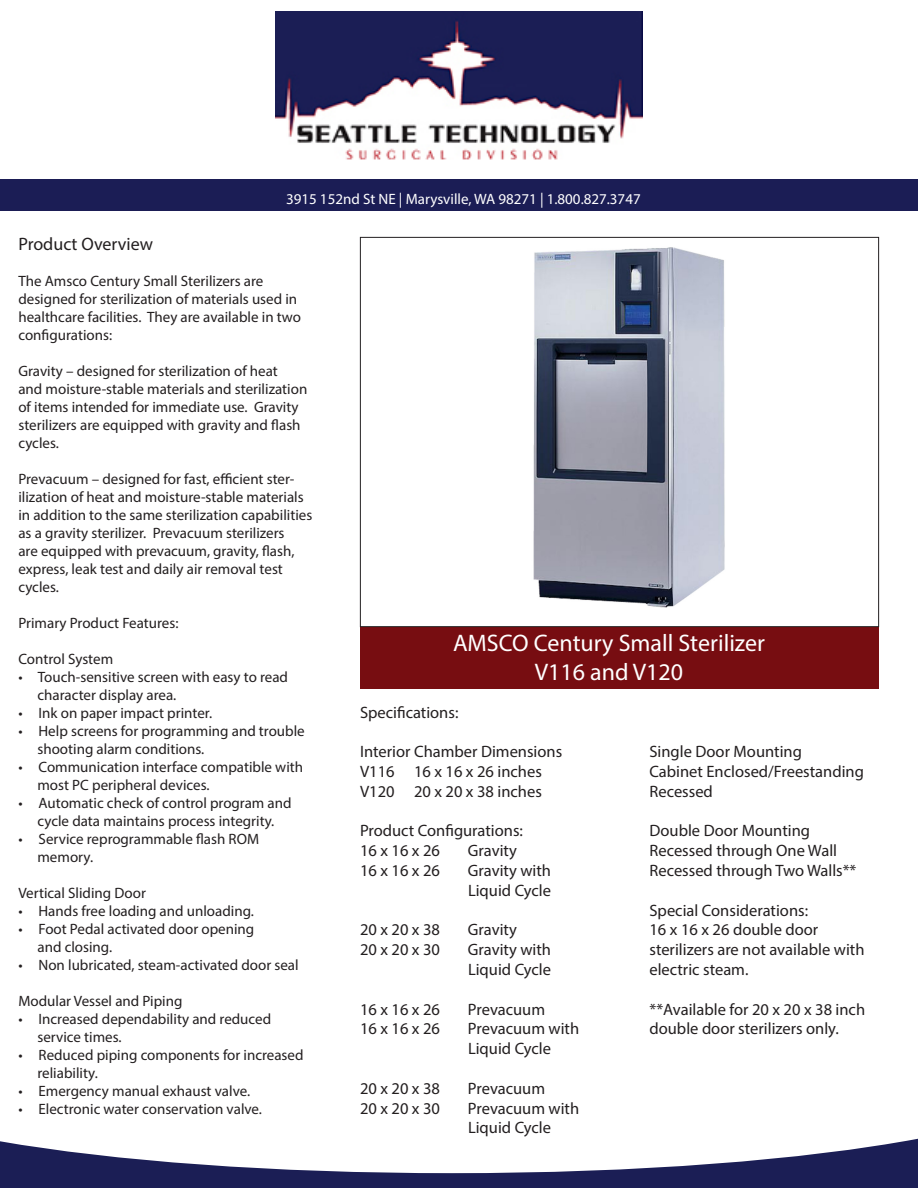
<style>
.page{position:relative;width:918px;height:1188px;background:#fff}
.page>*{position:absolute;margin:0;border:0;box-sizing:border-box;transform-origin:0 0}
.t1{font:24px "Myriad Pro";color:#fff}
.t2{font:18px "Myriad Pro";color:#231f20}
.t3{font:16.5px/19.8px "Myriad Pro";color:#231f20}
.t4{font:15px/18px "Myriad Pro";color:#231f20}
.t5{font:15px "Myriad Pro";color:#fff}
</style>
<div class="page">
<div style="left:360px;top:627px;width:519px;height:61px;background:#770d11"></div>
<svg style="left:0;top:1139px;width:918px;height:49px;fill:#1b1e55"></svg>
<div style="left:0;top:179px;width:918px;height:32px;background:#1b1d55"></div>
<img style="left:533px;top:247px;width:192px;height:361px">
<img style="left:275px;top:12px;width:368px;height:148px">
<p class="t5" style="left:286px;top:190px;width:356px">3915 152nd St NE | Marysville, WA 98271 | 1.800.827.3747</p>
<p class="t2" style="left:18px;top:233px;width:136px">Product Overview</p>
<p class="t4" style="left:18px;top:272px;width:284px">The Amsco Century Small Sterilizers are designed for sterilization of materials used in healthcare facilities. They are available in two configurations:</p>
<p class="t4" style="left:18px;top:362px;width:290px">Gravity – designed for sterilization of heat<br>and moisture-stable materials and sterilization of items intended for immediate use. Gravity sterilizers are equipped with gravity and flash cycles.</p>
<p class="t4" style="left:18px;top:470px;width:295px">Prevacuum – designed for fast, efficient ster&shy;ilization of heat and moisture-stable materials in addition to the same sterilization capabilities as a gravity sterilizer. Prevacuum sterilizers<br>are equipped with prevacuum, gravity, flash, express, leak test and daily air removal test cycles.</p>
<p class="t4" style="left:18px;top:614px;width:162px">Primary Product Features:</p>
<p class="t4" style="left:18px;top:650px;width:96px">Control System</p>
<p class="t4" style="left:37px;top:668px;width:252px;text-indent:-19px">• Touch-sensitive screen with easy to read character display area.</p>
<p class="t4" style="left:18px;top:704px;width:195px">• Ink on paper impact printer.</p>
<p class="t4" style="left:37px;top:722px;width:269px;text-indent:-19px">• Help screens for programming and trouble shooting alarm conditions.</p>
<p class="t4" style="left:37px;top:758px;width:267px;text-indent:-19px">• Communication interface compatible with most PC peripheral devices.</p>
<p class="t4" style="left:18px;top:794px;width:275px;text-align:center">• Automatic check of control program and cycle data maintains process integrity.</p>
<p class="t4" style="left:37px;top:830px;width:223px;text-indent:-19px">• Service reprogrammable flash ROM memory.</p>
<p class="t4" style="left:18px;top:884px;width:129px">Vertical Sliding Door</p>
<p class="t4" style="left:18px;top:902px;width:237px">• Hands free loading and unloading.</p>
<p class="t4" style="left:37px;top:920px;width:218px;text-indent:-19px">• Foot Pedal activated door opening and closing.</p>
<p class="t4" style="left:18px;top:956px;width:282px">• Non lubricated, steam-activated door seal</p>
<p class="t4" style="left:18px;top:992px;width:166px">Modular Vessel and Piping</p>
<p class="t4" style="left:37px;top:1010px;width:235px;text-indent:-19px">• Increased dependability and reduced service times.</p>
<p class="t4" style="left:37px;top:1046px;width:267px;text-indent:-19px">• Reduced piping components for increased reliability.</p>
<p class="t4" style="left:18px;top:1082px;width:233px">• Emergency manual exhaust valve.</p>
<p class="t4" style="left:18px;top:1100px;width:245px">• Electronic water conservation valve.</p>
<p class="t1" style="left:453px;top:628px;width:313px">AMSCO Century Small Sterilizer</p>
<p class="t1" style="left:535px;top:657px;width:150px">V116 and V120</p>
<p class="t3" style="left:360px;top:702px;width:100px">Specifications:</p>
<p class="t3" style="left:360px;top:741px;width:204px">Interior Chamber Dimensions</p>
<p class="t3" style="left:360px;top:761px;width:183px">V116 16 x 16 x 26 inches</p>
<p class="t3" style="left:360px;top:781px;width:183px">V120 20 x 20 x 38 inches</p>
<p class="t3" style="left:360px;top:821px;width:165px">Product Configurations:</p>
<p class="t3" style="left:360px;top:840px;width:82px">16 x 16 x 26</p>
<p class="t3" style="left:468px;top:840px;width:50px">Gravity</p>
<p class="t3" style="left:360px;top:860px;width:82px">16 x 16 x 26</p>
<p class="t3" style="left:468px;top:860px;width:85px">Gravity with<br>Liquid Cycle</p>
<p class="t3" style="left:360px;top:920px;width:82px">20 x 20 x 38</p>
<p class="t3" style="left:468px;top:920px;width:50px">Gravity</p>
<p class="t3" style="left:360px;top:939px;width:82px">20 x 20 x 30</p>
<p class="t3" style="left:468px;top:939px;width:85px">Gravity with<br>Liquid Cycle</p>
<p class="t3" style="left:360px;top:999px;width:82px">16 x 16 x 26</p>
<p class="t3" style="left:468px;top:999px;width:79px">Prevacuum</p>
<p class="t3" style="left:360px;top:1019px;width:82px">16 x 16 x 26</p>
<p class="t3" style="left:468px;top:1019px;width:113px">Prevacuum with<br>Liquid Cycle</p>
<p class="t3" style="left:360px;top:1078px;width:82px">20 x 20 x 38</p>
<p class="t3" style="left:468px;top:1078px;width:79px">Prevacuum</p>
<p class="t3" style="left:360px;top:1098px;width:82px">20 x 20 x 30</p>
<p class="t3" style="left:468px;top:1098px;width:113px">Prevacuum with<br>Liquid Cycle</p>
<p class="t3" style="left:650px;top:741px;width:154px">Single Door Mounting</p>
<p class="t3" style="left:650px;top:761px;width:216px">Cabinet Enclosed/Freestanding</p>
<p class="t3" style="left:650px;top:781px;width:65px">Recessed</p>
<p class="t3" style="left:650px;top:821px;width:162px">Double Door Mounting</p>
<p class="t3" style="left:650px;top:840px;width:189px">Recessed through One Wall</p>
<p class="t3" style="left:650px;top:860px;width:208px">Recessed through Two Walls**</p>
<p class="t3" style="left:650px;top:900px;width:160px">Special Considerations:</p>
<p class="t3" style="left:650px;top:920px;width:217px">16 x 16 x 26 double door sterilizers are not available with electric steam.</p>
<p class="t3" style="left:650px;top:999px;width:217px">**Available for 20 x 20 x 38 inch double door sterilizers only.</p>
</div>
